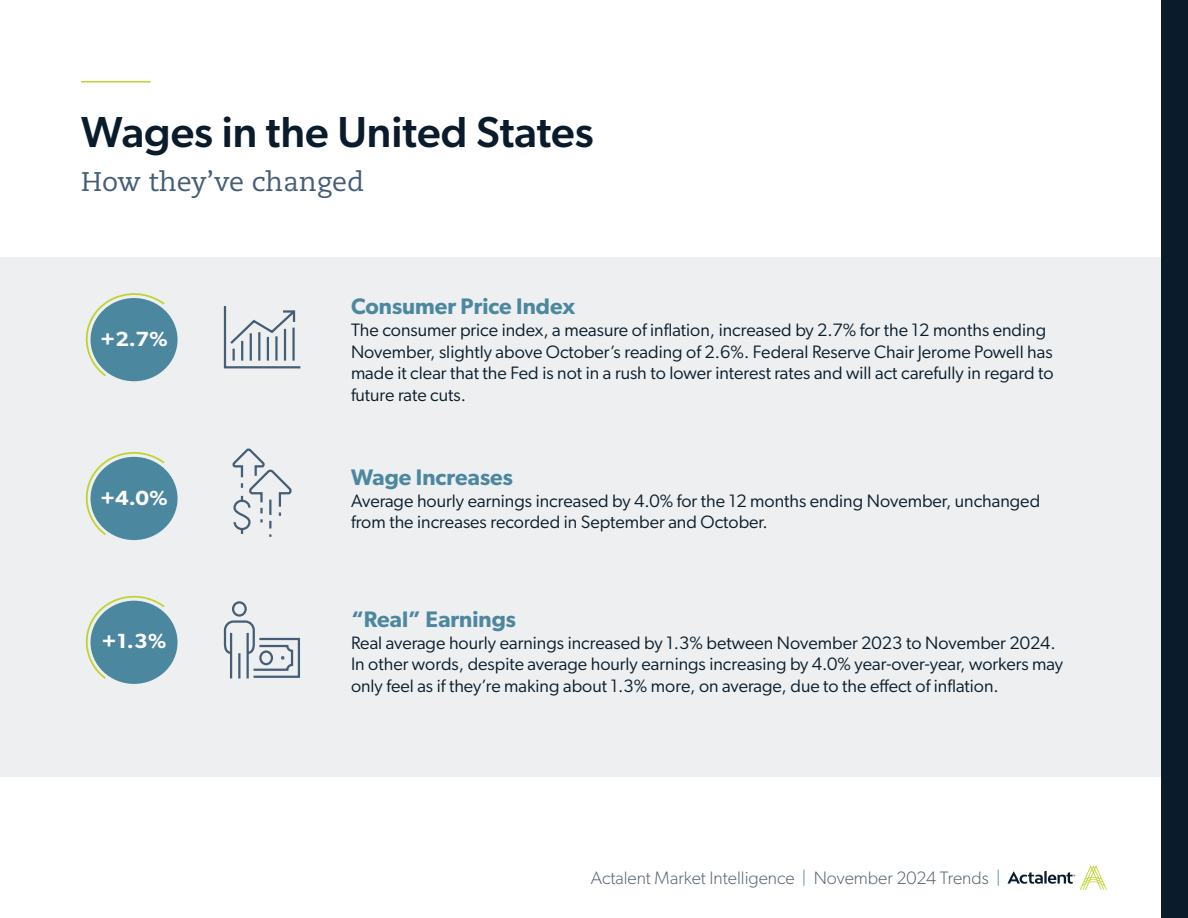
<style>
.page{position:relative;width:1188px;height:918px;background:#fff}
.page>*{position:absolute;margin:0;border:0;box-sizing:border-box;transform-origin:0 0}
.t1{font:500 43.5px "Gibson";color:#0a1c2b}
.t2{font:27px "Caecilia LT Pro 55 Roman";color:#455d76}
.t3{font:600 22.5px "Gibson";color:#4c87a0}
.t4{font:600 20.55px "Gibson";color:#fff;scale:1.06 1}
.t5{font:18px/21.6px "Gibson";color:#0a1c2b}
.t6{font:300 18px "Gibson";color:#5a6671}
.s1{color:#4c87a0}
</style>
<div class="page">
<svg style="left:1007px;top:865px;width:100px;height:25px"></svg>
<div style="left:0;top:257px;width:1188px;height:520px;background:#edeff0"></div>
<div style="left:91px;top:298px;width:87px;height:83px;background:#4c87a0;border-radius:50%"></div>
<svg style="left:85px;top:293px;width:80px;height:83px"></svg>
<svg style="left:232px;top:448px;width:60px;height:89px"></svg>
<svg style="left:223px;top:306px;width:78px;height:63px"></svg>
<svg style="left:223px;top:601px;width:77px;height:78px"></svg>
<div style="left:91px;top:457px;width:87px;height:83px;background:#4c87a0;border-radius:50%"></div>
<svg style="left:85px;top:452px;width:80px;height:83px"></svg>
<div style="left:91px;top:601px;width:87px;height:83px;background:#4c87a0;border-radius:50%"></div>
<svg style="left:85px;top:595px;width:80px;height:84px"></svg>
<hr style="left:81px;top:81px;width:70px;height:2px;background:#c0d330">
<div style="left:1161px;top:0;width:27px;height:918px;background:#0a1c2b"></div>
<p class="t1" style="left:81px;top:106px;width:514px">Wages in the United States</p>
<p class="t2" style="left:81px;top:164px;width:285px">How they’ve changed</p>
<p class="t4" style="left:100px;top:326px;width:66px">+2.7%</p>
<p class="t4" style="left:100px;top:485px;width:66px">+4.0%</p>
<p class="t4" style="left:102px;top:629px;width:63px">+1.3%</p>
<p class="t3" style="left:351px;top:293px;width:226px">Consumer Price Index</p>
<p class="t5" style="left:351px;top:319px;width:704px">The consumer price index, a measure of inflation, increased by 2.7% for the 12 months ending November, slightly above October’s reading of 2.6%. Federal Reserve Chair Jerome Powell has made it clear that the Fed is not in a rush to lower interest rates and will act carefully in regard to future rate cuts.</p>
<p class="t3" style="left:351px;top:464px;width:163px">Wage Increases</p>
<p class="t5" style="left:351px;top:489px;width:691px">Average hourly earnings increased by 4.0% for the 12 months ending November, unchanged from the increases recorded in September and October.</p>
<p class="t3" style="left:351px;top:606px;width:167px">“Real” Earnings</p>
<p class="t5" style="left:351px;top:631px;width:714px">Real average hourly earnings increased by 1.3% between November 2023 to November 2024.<br>In other words, despite average hourly earnings increasing by 4.0% year-over-year, workers may only feel as if they’re making about 1.3% more, on average, due to the effect of inflation.</p>
<p class="t6" style="left:591px;top:867px;width:411px">Actalent Market Intelligence <span class="s1">|</span> November 2024 Trends <span class="s1">|</span></p>
</div>
